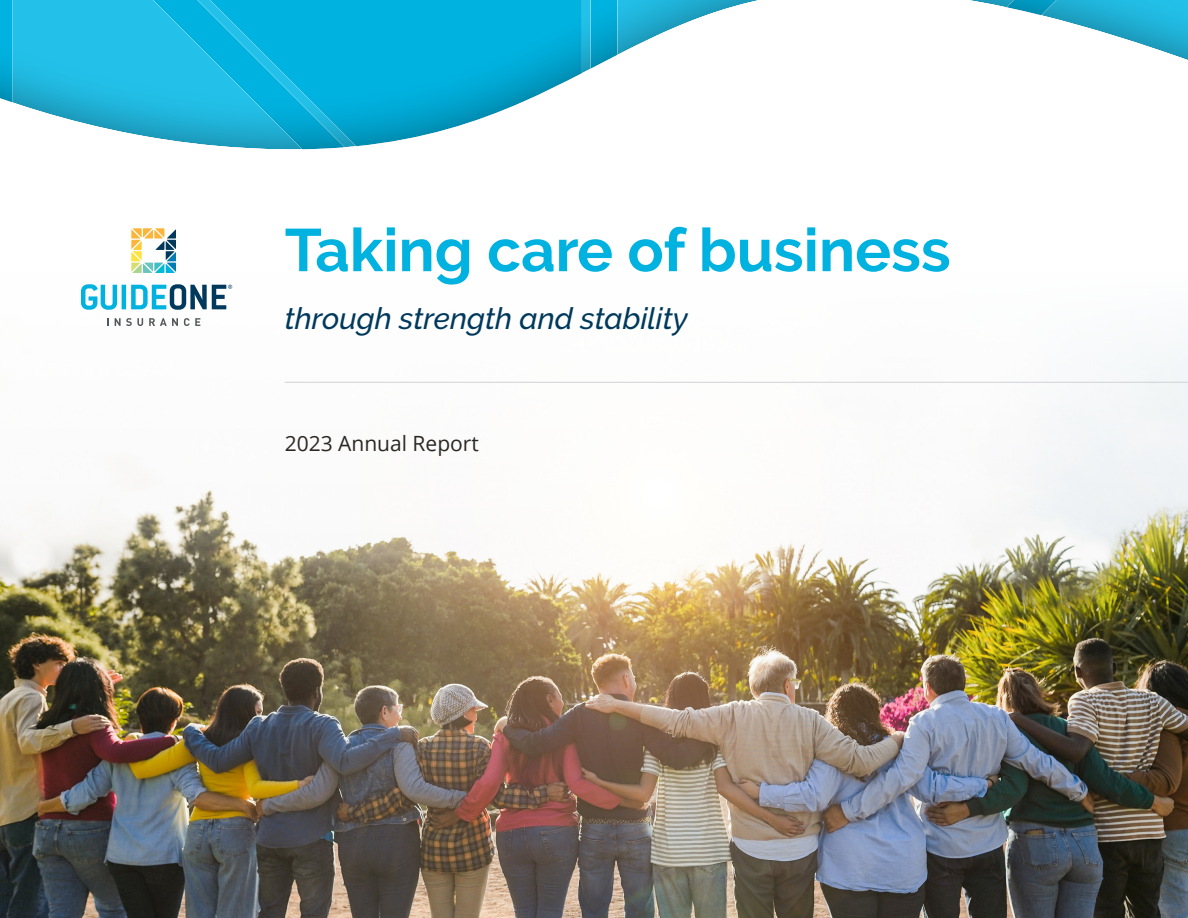
<style>
.page{position:relative;width:1188px;height:918px;background:#fff}
.page>*{position:absolute;margin:0;border:0;box-sizing:border-box;transform-origin:0 0}
.t1{font:700 60px "Raleway";color:#00b2e0}
.t2{font:italic 500 30px "Raleway";color:#00395c}
.t3{font:21px "Open Sans";color:#2b2824}
</style>
<div class="page">
<img style="left:0;top:0;width:1188px;height:918px">
<p class="t1" style="left:285px;top:216px;width:667px">Taking care of business</p>
<p class="t2" style="left:285px;top:301px;width:405px">through strength and stability</p>
<p class="t3" style="left:285px;top:429px;width:196px">2023 Annual Report</p>
</div>
